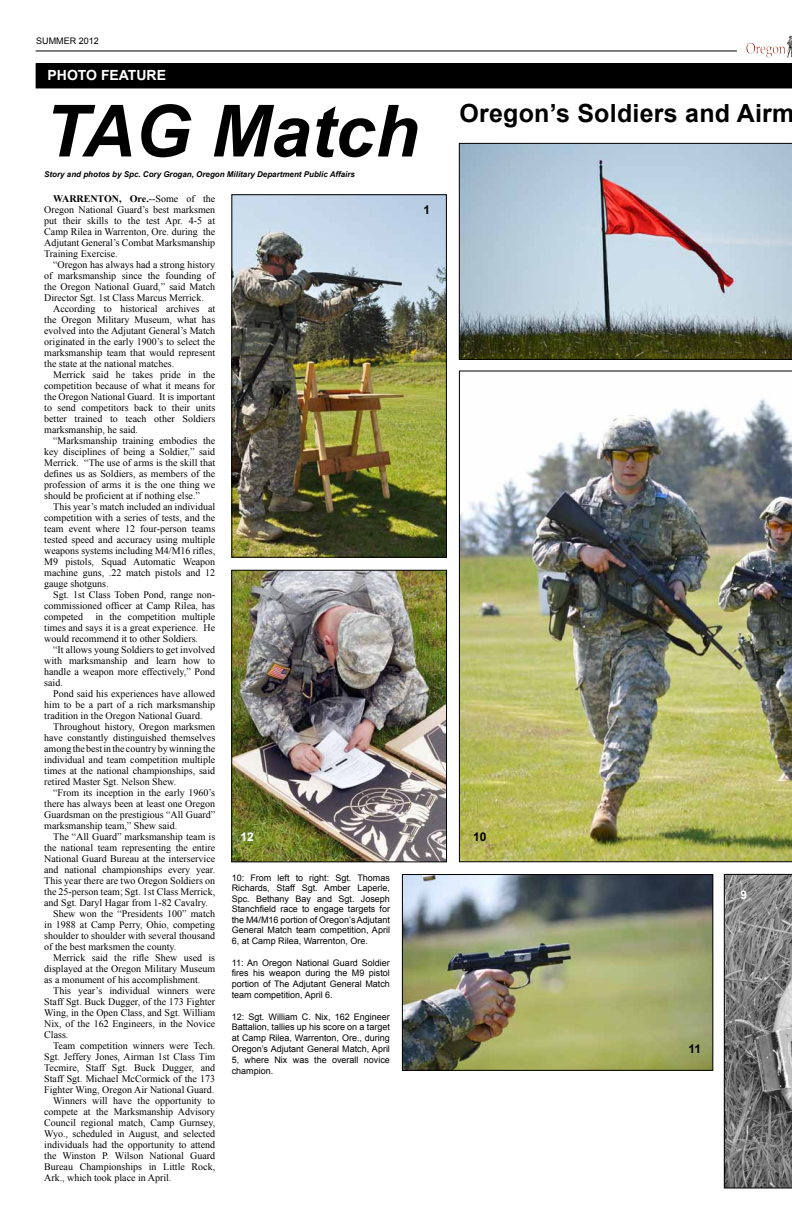
<style>
.page{position:relative;width:792px;height:1224px;background:#fff}
.page>*{position:absolute;margin:0;border:0;box-sizing:border-box;transform-origin:0 0}
.t1{font:italic 700 72px "Arial";color:#000}
.t2{font:700 25px "Arial";letter-spacing:.01em;color:#000}
.t3{font:700 14px "Arial";color:#fff}
.t4{font:700 12px "Arial";color:#000}
.t5{font:700 12px "Arial";color:#fff}
.t6{font:10px/11px "Times New Roman";color:#000;text-align:justify}
.t7{font:9px/10.8px "Arial";color:#000;text-align:justify}
.t8{font:italic 700 8px "Arial";color:#000}
.s1{font-weight:700}
</style>
<div class="page">
<hr style="left:36px;top:51px;width:701px;height:1px;background:#000">
<img style="left:787px;top:36px;width:3px;height:14px">
<div style="left:36px;top:63px;width:756px;height:25px;background:#000"></div>
<img style="left:459px;top:371px;width:333px;height:491px">
<svg style="left:459px;top:143px;width:333px;height:216px;background:#a5afb6"></svg>
<img style="left:234px;top:197px;width:211px;height:358px">
<div style="left:232px;top:195px;width:215px;height:362px;border:1px solid #000"></div>
<img style="left:234px;top:572px;width:211px;height:288px">
<div style="left:232px;top:570px;width:215px;height:292px;border:1px solid #000"></div>
<img style="left:404px;top:876px;width:307px;height:192px">
<div style="left:402px;top:874px;width:311px;height:196px;border:1px solid #000"></div>
<svg style="left:724px;top:874px;width:68px;height:314px;background:#7a7a7a"></svg>
<p class="t7" style="left:36px;top:35px;width:64px">SUMMER 2012</p>
<h3 class="t3" style="left:48px;top:66px;width:120px">PHOTO FEATURE</h3>
<h1 class="t1" style="left:44px;top:84px;width:376px">TAG Match</h1>
<h2 class="t2" style="left:459px;top:97px;width:337px">Oregon’s Soldiers and Airm</h2>
<p class="t6" style="left:44px;top:193px;width:173px;text-indent:9px"><span class="s1">WARRENTON, Ore.</span>--Some of the Oregon National Guard’s best marksmen put their skills to the test Apr. 4-5 at Camp Rilea in Warrenton, Ore. during the Adjutant General’s Combat Marksmanship Training Exercise.</p>
<p class="t6" style="left:44px;top:259px;width:173px;text-indent:9px">“Oregon has always had a strong history of marksmanship since the founding of the Oregon National Guard,” said Match Director Sgt. 1st Class Marcus Merrick.</p>
<p class="t6" style="left:44px;top:303px;width:173px;text-indent:9px">According to historical archives at the Oregon Military Museum, what has evolved into the Adjutant General’s Match originated in the early 1900’s to select the marksmanship team that would represent the state at the national matches.</p>
<p class="t6" style="left:44px;top:369px;width:173px;text-indent:9px">Merrick said he takes pride in the competition because of what it means for the Oregon National Guard. It is important to send competitors back to their units better trained to teach other Soldiers marksmanship, he said.</p>
<p class="t6" style="left:44px;top:435px;width:173px;text-indent:9px">“Marksmanship training embodies the key disciplines of being a Soldier,” said Merrick. “The use of arms is the skill that defines us as Soldiers, as members of the profession of arms it is the one thing we should be proficient at if nothing else.”</p>
<p class="t6" style="left:44px;top:501px;width:173px;text-indent:9px">This year’s match included an individual competition with a series of tests, and the team event where 12 four-person teams tested speed and accuracy using multiple weapons systems including M4/M16 rifles, M9 pistols, Squad Automatic Weapon machine guns, .22 match pistols and 12 gauge shotguns.</p>
<p class="t6" style="left:44px;top:589px;width:173px;text-indent:9px">Sgt. 1st Class Toben Pond, range non&shy;commissioned officer at Camp Rilea, has competed in the competition multiple times and says it is a great experience. He would recommend it to other Soldiers.</p>
<p class="t6" style="left:44px;top:644px;width:173px;text-indent:9px">“It allows young Soldiers to get involved with marksmanship and learn how to handle a weapon more effectively,” Pond said.</p>
<p class="t6" style="left:44px;top:688px;width:173px;text-indent:9px">Pond said his experiences have allowed him to be a part of a rich marksmanship tradition in the Oregon National Guard.</p>
<p class="t6" style="left:44px;top:721px;width:173px;text-indent:9px">Throughout history, Oregon marksmen have constantly distinguished themselves among the best in the country by winning the individual and team competition multiple times at the national championships, said retired Master Sgt. Nelson Shew.</p>
<p class="t6" style="left:44px;top:787px;width:173px;text-indent:9px">“From its inception in the early 1960’s there has always been at least one Oregon Guardsman on the prestigious “All Guard” marksmanship team,” Shew said.</p>
<p class="t6" style="left:53px;top:831px;width:163px">The “All Guard” marksmanship team is</p>
<p class="t6" style="left:44px;top:842px;width:172px">the national team representing the entire</p>
<p class="t6" style="left:44px;top:853px;width:173px">National Guard Bureau at the interservice</p>
<p class="t6" style="left:44px;top:864px;width:172px">and national championships every year.</p>
<p class="t6" style="left:44px;top:875px;width:172px">This year there are two Oregon Soldiers on</p>
<p class="t6" style="left:44px;top:886px;width:173px">the 25-person team; Sgt. 1st Class Merrick,</p>
<p class="t6" style="left:44px;top:897px;width:165px">and Sgt. Daryl Hagar from 1-82 Cavalry.</p>
<p class="t6" style="left:53px;top:908px;width:164px">Shew won the “Presidents 100” match</p>
<p class="t6" style="left:44px;top:919px;width:172px">in 1988 at Camp Perry, Ohio, competing</p>
<p class="t6" style="left:44px;top:930px;width:173px">shoulder to shoulder with several thousand</p>
<p class="t6" style="left:44px;top:941px;width:134px">of the best marksmen the county.</p>
<p class="t6" style="left:53px;top:952px;width:163px">Merrick said the rifle Shew used is</p>
<p class="t6" style="left:44px;top:963px;width:173px">displayed at the Oregon Military Museum</p>
<p class="t6" style="left:44px;top:974px;width:158px">as a monument of his accomplishment.</p>
<p class="t6" style="left:53px;top:985px;width:163px">This year’s individual winners were</p>
<p class="t6" style="left:44px;top:996px;width:173px">Staff Sgt. Buck Dugger, of the 173 Fighter</p>
<p class="t6" style="left:44px;top:1007px;width:173px">Wing, in the Open Class, and Sgt. William</p>
<p class="t6" style="left:44px;top:1018px;width:173px">Nix, of the 162 Engineers, in the Novice</p>
<p class="t6" style="left:44px;top:1029px;width:26px">Class.</p>
<p class="t6" style="left:53px;top:1040px;width:164px">Team competition winners were Tech.</p>
<p class="t6" style="left:44px;top:1051px;width:173px">Sgt. Jeffery Jones, Airman 1st Class Tim</p>
<p class="t6" style="left:44px;top:1062px;width:173px">Tecmire, Staff Sgt. Buck Dugger, and</p>
<p class="t6" style="left:44px;top:1073px;width:173px">Staff Sgt. Michael McCormick of the 173</p>
<p class="t6" style="left:44px;top:1084px;width:172px">Fighter Wing, Oregon Air National Guard.</p>
<p class="t6" style="left:53px;top:1095px;width:163px">Winners will have the opportunity to</p>
<p class="t6" style="left:44px;top:1106px;width:172px">compete at the Marksmanship Advisory</p>
<p class="t6" style="left:44px;top:1117px;width:172px">Council regional match, Camp Gurnsey,</p>
<p class="t6" style="left:44px;top:1128px;width:172px">Wyo., scheduled in August, and selected</p>
<p class="t6" style="left:44px;top:1139px;width:172px">individuals had the opportunity to attend</p>
<p class="t6" style="left:44px;top:1150px;width:172px">the Winston P. Wilson National Guard</p>
<p class="t6" style="left:44px;top:1161px;width:172px">Bureau Championships in Little Rock,</p>
<p class="t6" style="left:44px;top:1172px;width:129px">Ark., which took place in April.</p>
<p class="t8" style="left:44px;top:169px;width:312px">Story and photos by Spc. Cory Grogan, Oregon Military Department Public Affairs</p>
<p class="t4" style="left:423px;top:202px;width:8px">1</p>
<p class="t4" style="left:473px;top:829px;width:15px">10</p>
<p class="t5" style="left:241px;top:829px;width:15px">12</p>
<p class="t7" style="left:232px;top:873px;width:160px;line-height:10.5px">10: From left to right: Sgt. Thomas Richards, Staff Sgt. Amber Laperle, Spc. Bethany Bay and Sgt. Joseph Stanchfield race to engage targets for the M4/M16 portion of Oregon’s Adjutant General Match team competition, April 6, at Camp Rilea, Warrenton, Ore.</p>
<p class="t7" style="left:232px;top:957px;width:160px">11: An Oregon National Guard Soldier fires his weapon during the M9 pistol portion of The Adjutant General Match team competition, April 6.</p>
<p class="t7" style="left:232px;top:1011px;width:160px">12: Sgt. William C. Nix, 162 Engineer Battalion, tallies up his score on a target at Camp Rilea, Warrenton, Ore., during Oregon’s Adjutant General Match, April 5, where Nix was the overall novice champion.</p>
<p class="t5" style="left:740px;top:887px;width:8px">9</p>
<p class="t4" style="left:688px;top:1041px;width:14px">11</p>
</div>
